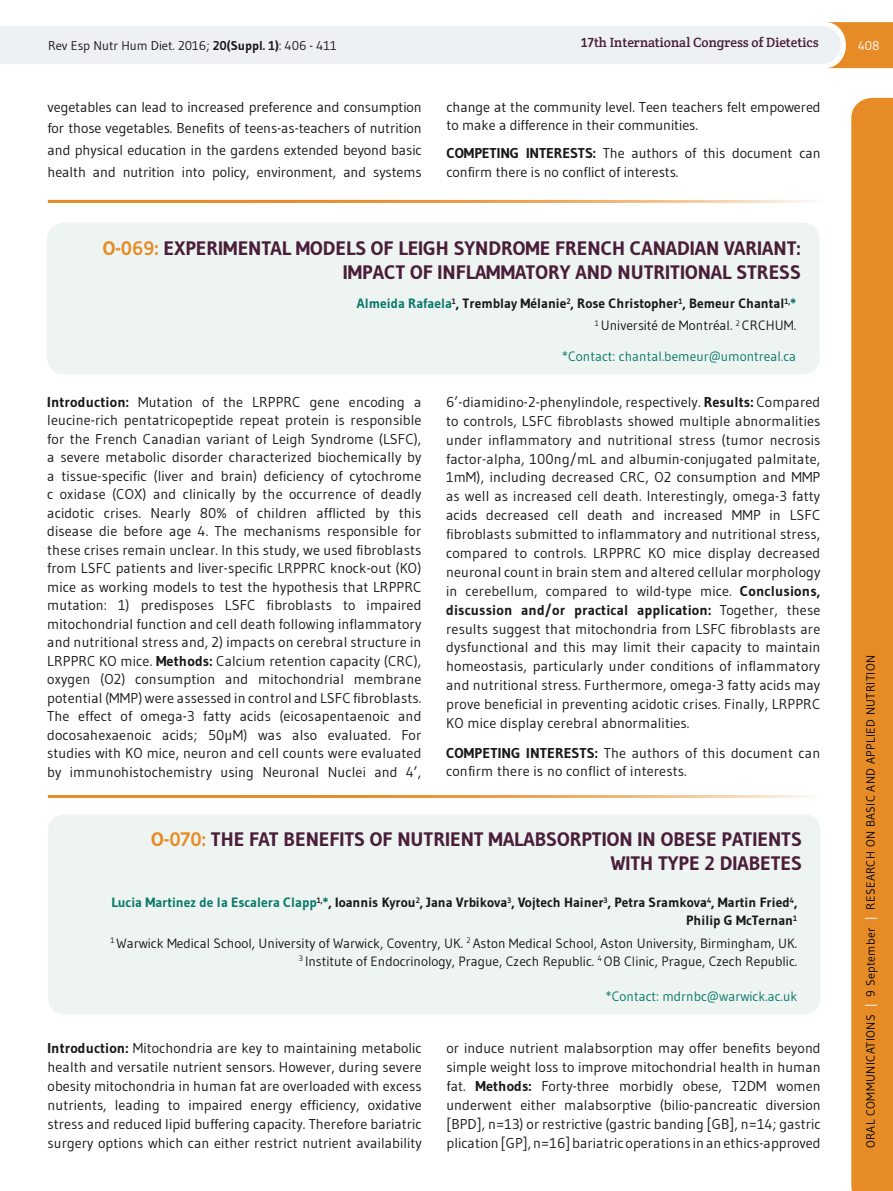
<style>
.page{position:relative;width:893px;height:1191px;background:#fff}
.page>*{position:absolute;margin:0;border:0;box-sizing:border-box;transform-origin:0 0}
.t1{font:700 19.5px/24px "Gudea";color:#4a1e3a;text-align:right}
.t2{font:14.25px/18.5px "Gudea";letter-spacing:.005em;color:#1a181b;text-align:justify}
.t3{font:700 13.5px/22.2px "Gudea";color:#1a181b;text-align:right}
.t4{font:13.5px/18px "Gudea";color:#1a181b;text-align:right}
.t5{font:13.5px "Gudea";color:#0a7969}
.t6{font:13.5px "Crete Round";color:#4a1e3a}
.t7{font:12.75px "Gudea";color:#1a181b}
.t8{font:12.75px "Gudea";color:#fff}
.t9{font:12px "Gudea";letter-spacing:.03em;color:#040607}
.s1{font-weight:700}
.s2{font-family:"Gudea";font-weight:700;font-size:12.75px}
.s3{font-family:"Fira Sans";font-weight:500}
.s4{color:#e68b25}
.s5{color:#0a7969}
.s6{font-weight:400}
.s7{color:#fff}
</style>
<div class="page">
<svg style="left:0;top:22px;width:893px;height:46px"></svg>
<div style="left:851px;top:98px;width:42px;height:1093px;background:#e68b25"></div>
<div style="left:47px;top:223px;width:773px;height:151px;background:#eef4f2;border-radius:17px"></div>
<div style="left:48px;top:814px;width:773px;height:200px;background:#eef4f2;border-radius:17px"></div>
<hr style="left:48px;top:200px;width:773px;height:3px;background:#e68b25">
<hr style="left:48px;top:795px;width:773px;height:3px;background:#e68b25">
<p class="t7" style="left:48px;top:37px;width:290px">Rev Esp Nutr Hum Diet. 2016; <span class="s1">20(Suppl. 1)</span>: 406 - 411</p>
<p class="t6" style="left:581px;top:34px;width:239px"><span class="s2">1</span><span class="s3">7</span>th International Congress of Dietetics</p>
<p class="t8" style="left:858px;top:37px;width:23px">408</p>
<p class="t2" style="left:48px;top:96px;width:376px;line-height:21.6px">vegetables can lead to increased preference and consumption for those vegetables. Benefits of teens-as-teachers of nutrition and physical education in the gardens extended beyond basic health and nutrition into policy, environment, and systems</p>
<p class="t2" style="left:446px;top:97px;width:376px;line-height:18px">change at the community level. Teen teachers felt empowered to make a difference in their communities.</p>
<p class="t2" style="left:446px;top:144px;width:376px;line-height:18px"><span class="s1">COMPETING INTERESTS:</span> The authors of this document can confirm there is no conflict of interests.</p>
<h1 class="t1" style="left:103px;top:236px;width:699px"><span class="s4">O-069:</span> EXPERIMENTAL MODELS OF LEIGH SYNDROME FRENCH CANADIAN VARIANT:<br>IMPACT OF INFLAMMATORY AND NUTRITIONAL STRESS</h1>
<p class="t3" style="left:357px;top:292px;width:441px"><span class="s5">Almeida Rafaela</span><sup>1</sup>, Tremblay Mélanie<sup>2</sup>, Rose Christopher<sup>1</sup>, Bemeur Chantal<sup>1,</sup><span class="s5">*<br></span><sup>1</sup> <span class="s6">Université de Montréal.</span> <sup>2</sup> <span class="s6">CRCHUM.</span></p>
<p class="t5" style="left:562px;top:348px;width:235px">*Contact: chantal.bemeur@umontreal.ca</p>
<p class="t2" style="left:446px;top:392px;width:376px;line-height:18.9px">6’-diamidino-2-phenylindole, respectively. <span class="s1">Results:</span> Compared to controls, LSFC fibroblasts showed multiple abnormalities under inflammatory and nutritional stress (tumor necrosis factor-alpha, 100ng/mL and albumin-conjugated palmitate, 1mM), including decreased CRC, O2 consumption and MMP as well as increased cell death. Interestingly, omega-3 fatty acids decreased cell death and increased MMP in LSFC fibroblasts submitted to inflammatory and nutritional stress, compared to controls. LRPPRC KO mice display decreased neuronal count in brain stem and altered cellular morphology in cerebellum, compared to wild-type mice. <span class="s1">Conclusions, discussion and/or practical application:</span> Together, these results suggest that mitochondria from LSFC fibroblasts are dysfunctional and this may limit their capacity to maintain homeostasis, particularly under conditions of inflammatory and nutritional stress. Furthermore, omega-3 fatty acids may prove beneficial in preventing acidotic crises. Finally, LRPPRC KO mice display cerebral abnormalities.</p>
<p class="t2" style="left:446px;top:743px;width:376px;line-height:18.9px"><span class="s1">COMPETING INTERESTS:</span> The authors of this document can confirm there is no conflict of interests.</p>
<p class="t2" style="left:47px;top:392px;width:376px"><span class="s1">Introduction:</span> Mutation of the LRPPRC gene encoding a leucine-rich pentatricopeptide repeat protein is responsible for the French Canadian variant of Leigh Syndrome (LSFC), a severe metabolic disorder characterized biochemically by a tissue-specific (liver and brain) deficiency of cytochrome c oxidase (COX) and clinically by the occurrence of deadly acidotic crises. Nearly 80% of children afflicted by this disease die before age 4. The mechanisms responsible for these crises remain unclear. In this study, we used fibroblasts from LSFC patients and liver-specific LRPPRC knock-out (KO) mice as working models to test the hypothesis that LRPPRC mutation: 1) predisposes LSFC fibroblasts to impaired mitochondrial function and cell death following inflammatory and nutritional stress and, 2) impacts on cerebral structure in LRPPRC KO mice. <span class="s1">Methods:</span> Calcium retention capacity (CRC), oxygen (O2) consumption and mitochondrial membrane potential (MMP) were assessed in control and LSFC fibroblasts.<br>The effect of omega-3 fatty acids (eicosapentaenoic and docosahexaenoic acids; 50µM) was also evaluated. For studies with KO mice, neuron and cell counts were evaluated by immunohistochemistry using Neuronal Nuclei and 4’,</p>
<h1 class="t1" style="left:151px;top:827px;width:652px"><span class="s4">O-070:</span> THE FAT BENEFITS OF NUTRIENT MALABSORPTION IN OBESE PATIENTS<br>WITH TYPE 2 DIABETES</h1>
<p class="t3" style="left:111px;top:893px;width:687px;line-height:18px"><span class="s5">Lucia Martinez de la Escalera Clapp</span><sup>1,</sup><span class="s5">*</span>, Ioannis Kyrou<sup>2</sup>, Jana Vrbikova<sup>3</sup>, Vojtech Hainer<sup>3</sup>, Petra Sramkova<sup>4</sup>, Martin Fried<sup>4</sup>,<br>Philip G McTernan<sup>1</sup></p>
<p class="t4" style="left:111px;top:933px;width:688px"><sup>1</sup> Warwick Medical School, University of Warwick, Coventry, UK. <sup>2</sup> Aston Medical School, Aston University, Birmingham, UK.<br><sup>3</sup> Institute of Endocrinology, Prague, Czech Republic. <sup>4</sup> OB Clinic, Prague, Czech Republic.</p>
<p class="t5" style="left:606px;top:987px;width:193px">*Contact: mdrnbc@warwick.ac.uk</p>
<p class="t2" style="left:48px;top:1038px;width:376px;line-height:19px"><span class="s1">Introduction:</span> Mitochondria are key to maintaining metabolic health and versatile nutrient sensors. However, during severe obesity mitochondria in human fat are overloaded with excess nutrients, leading to impaired energy efficiency, oxidative stress and reduced lipid buffering capacity. Therefore bariatric surgery options which can either restrict nutrient availability</p>
<p class="t2" style="left:446px;top:1038px;width:376px;line-height:19px">or induce nutrient malabsorption may offer benefits beyond simple weight loss to improve mitochondrial health in human fat. <span class="s1">Methods:</span> Forty-three morbidly obese, T2DM women underwent either malabsorptive (bilio-pancreatic diversion [BPD], n=13) or restrictive (gastric banding [GB], n=14; gastric plication [GP], n=16] bariatric operations in an ethics-approved</p>
<p class="t9" style="left:863px;top:1148px;width:495px;rotate:-90deg">ORAL COMMUNICATIONS <span class="s7">|</span> 9 September <span class="s7">|</span> RESEARCH ON BASIC AND APPLIED NUTRITION</p>
</div>
